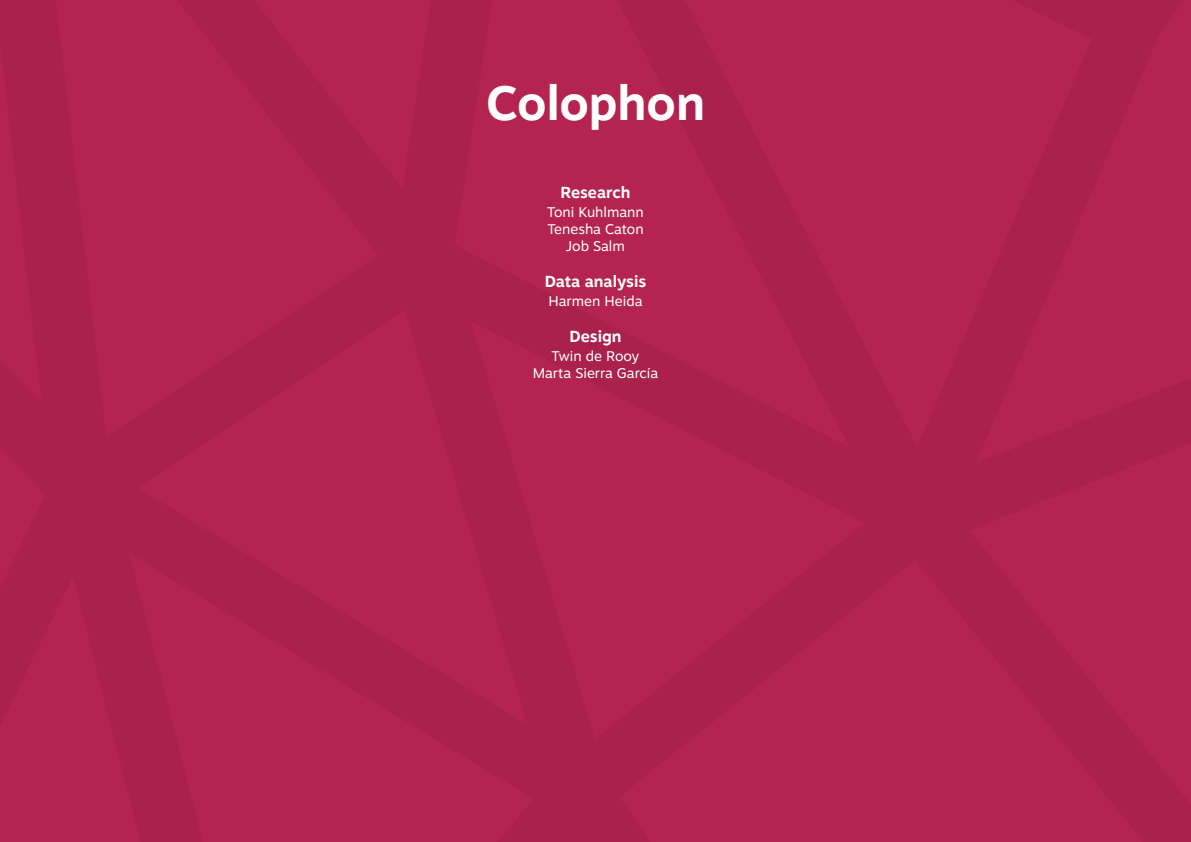
<style>
.page{position:relative;width:1191px;height:842px;background:#fff}
.page>*{position:absolute;margin:0;border:0;box-sizing:border-box;transform-origin:0 0}
.t1{font:700 48px "Motiva Sans";color:#fff}
.t2{font:700 16px "Motiva Sans";color:#fff}
.t3{font:14px/17px "Motiva Sans";color:#fff;text-align:center}
</style>
<div class="page">
<img style="left:0;top:0;width:1191px;height:842px">
<h1 class="t1" style="left:486px;top:68px;width:220px">Colophon</h1>
<p class="t2" style="left:560px;top:180px;width:71px">Research</p>
<p class="t3" style="left:547px;top:203px;width:98px">Toni Kuhlmann<br>Tenesha Caton<br>Job Salm</p>
<p class="t2" style="left:545px;top:269px;width:103px">Data analysis</p>
<p class="t3" style="left:548px;top:292px;width:96px">Harmen Heida</p>
<p class="t2" style="left:569px;top:324px;width:53px">Design</p>
<p class="t3" style="left:532px;top:347px;width:127px">Twin de Rooy<br>Marta Sierra García</p>
</div>
